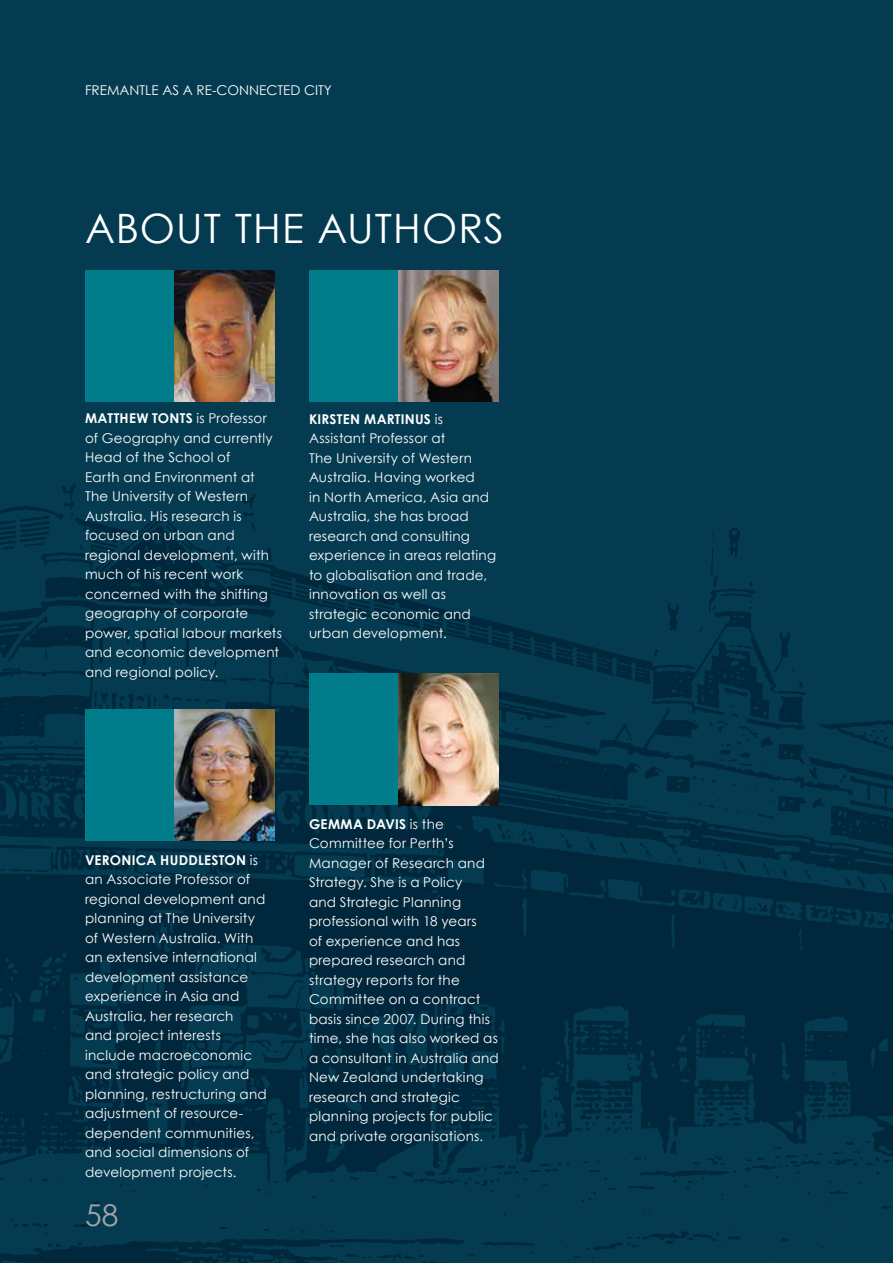
<style>
.page{position:relative;width:893px;height:1263px;background:#043b50}
.page>*{position:absolute;margin:0;border:0;box-sizing:border-box;transform-origin:0 0}
.t1{font:40.5px "Century Gothic";color:#fff}
.t2{font:30px "Century Gothic";color:#9ea5a9}
.t3{font:13.5px/19.5px "Century Gothic";letter-spacing:.02em;color:#fff}
.t4{font:13.5px "Century Gothic";color:#fff}
.s1{font-weight:700}
</style>
<div class="page">
<img style="left:0;top:483px;width:893px;height:780px">
<div style="left:309px;top:270px;width:190px;height:132px;background:#007c8a"></div>
<img style="left:398px;top:270px;width:101px;height:132px">
<div style="left:85px;top:709px;width:190px;height:132px;background:#007c8a"></div>
<img style="left:174px;top:709px;width:101px;height:132px">
<div style="left:309px;top:673px;width:190px;height:132px;background:#007c8a"></div>
<img style="left:398px;top:673px;width:101px;height:132px">
<div style="left:85px;top:270px;width:190px;height:132px;background:#007c8a"></div>
<img style="left:174px;top:270px;width:101px;height:132px">
<p class="t4" style="left:85px;top:81px;width:227px">fr emantle as a r e-connected city</p>
<h1 class="t1" style="left:85px;top:200px;width:259px">about the auth</h1>
<h1 class="t1" style="left:422px;top:200px;width:57px">ors</h1>
<p class="t3" style="left:85px;top:409px;width:198px"><span class="s1">MATTHEW TONTS</span> is Professor of Geography and currently<br>Head of the School of<br>Earth and Environment at<br>The University of Western<br>Australia. His research is focused on urban and regional development, with much of his recent work concerned with the shifting geography of corporate power, spatial labour markets and economic development and regional policy.</p>
<p class="t3" style="left:309px;top:409px;width:189px"><span class="s1">KIRSTEN MARTINUS</span> is<br>Assistant Professor at<br>The University of Western<br>Australia. Having worked<br>in N orth America, Asia and<br>Australia, she has broad research and consulting experience in areas relating to globalisation and trade, innovation as well as strategic economic and urban development.</p>
<p class="t3" style="left:85px;top:850px;width:183px"><span class="s1">VERONICA HUDDLESTON</span> is an Associate Professor of regional development and planning at The University of Western Australia. With an extensive international development assistance experience in Asia and<br>Australia, her research<br>and project interests include macroeconomic and strategic policy and planning, restructuring and adjustment of resource&shy;dependent communities, and social dimensions of development projects.</p>
<h2 class="t2" style="left:85px;top:1194px;width:35px">58</h2>
<p class="t3" style="left:309px;top:814px;width:191px"><span class="s1">GEMMA DAVIS</span> is the<br>Committee for Perth’s<br>Manager of Research and<br>Strategy. She is a Policy<br>and Strategic Planning professional with 18 years<br>of experience and has prepared research and strategy reports for the<br>Committee on a contract basis since 2007. During this time, she has also worked as a consultant in Australia and<br>New Zealand undertaking research and strategic planning projects for public and private organisations.</p>
</div>
